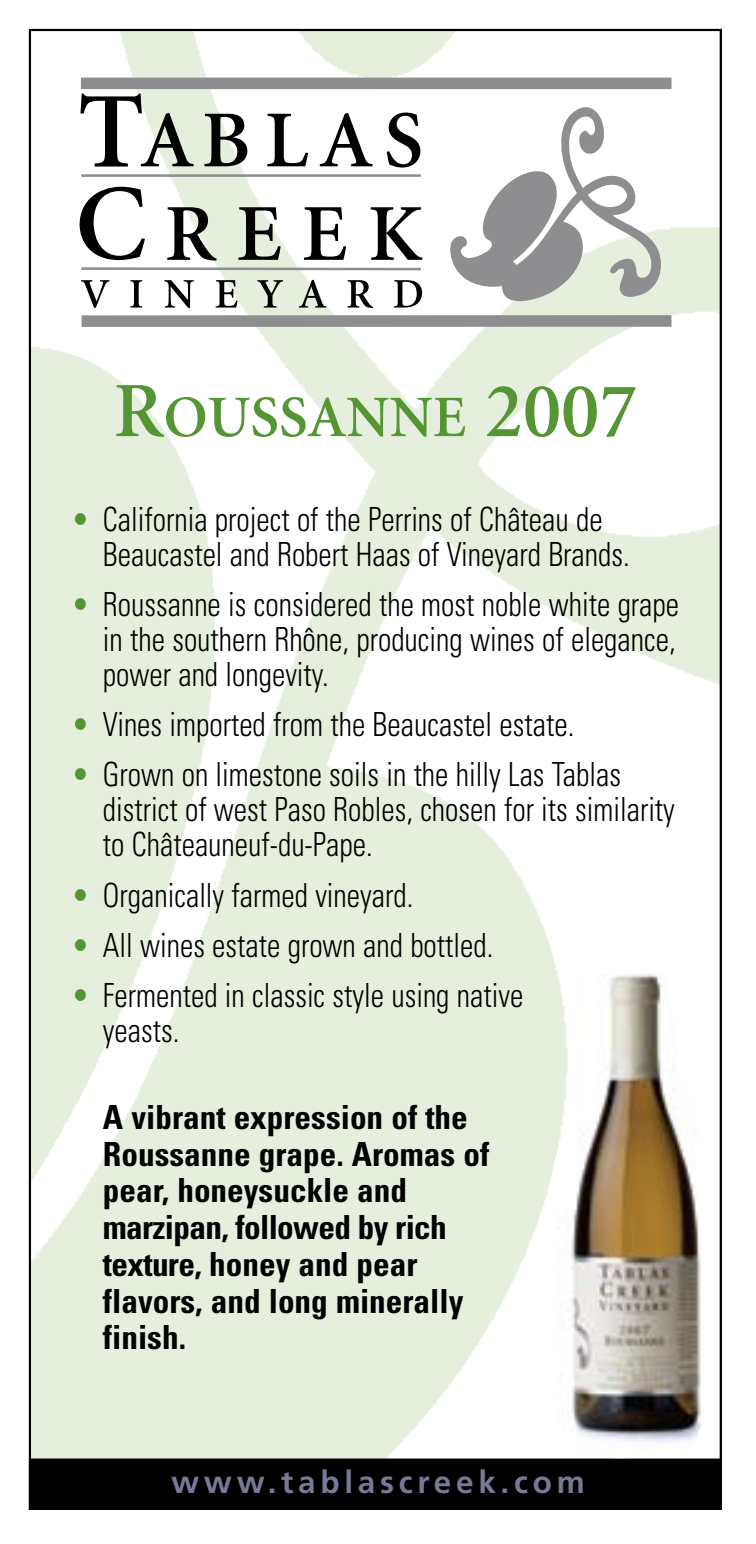
<style>
.page{position:relative;width:756px;height:1544px;background:#fff}
.page>*{position:absolute;margin:0;border:0;box-sizing:border-box;transform-origin:0 0}
.t1{font:600 58.8px "Minion";color:#559534}
.t2{font:300 condensed 33.25px/35px "Univers";color:#000;scale:.9 1}
.t3{font:700 condensed 33.25px/36.8px "Univers";color:#000}
.t4{font:700 31.5px "Frutiger";letter-spacing:.15em;color:#777a95}
.s1{font-size:78.4px}
.s2{color:#559534}
</style>
<div class="page">
<img style="left:32px;top:32px;width:687px;height:1426px">
<div style="left:30px;top:1459px;width:691px;height:49px;background:#000"></div>
<div style="left:29px;top:1458px;width:693px;height:51px;border:2px solid #000"></div>
<img style="left:541px;top:971px;width:165px;height:485px">
<div style="left:82px;top:315px;width:589px;height:12px;background:#8e8e91"></div>
<svg style="left:80px;top:94px;width:114px;height:72px"></svg>
<svg style="left:205px;top:114px;width:42px;height:52px"></svg>
<svg style="left:267px;top:114px;width:41px;height:52px"></svg>
<svg style="left:320px;top:113px;width:52px;height:53px"></svg>
<svg style="left:387px;top:113px;width:33px;height:54px"></svg>
<svg style="left:81px;top:280px;width:29px;height:28px"></svg>
<svg style="left:130px;top:280px;width:12px;height:27px"></svg>
<svg style="left:164px;top:280px;width:30px;height:28px"></svg>
<svg style="left:216px;top:280px;width:22px;height:27px"></svg>
<svg style="left:257px;top:280px;width:26px;height:27px"></svg>
<svg style="left:299px;top:280px;width:27px;height:27px"></svg>
<svg style="left:347px;top:280px;width:26px;height:28px"></svg>
<svg style="left:394px;top:280px;width:28px;height:27px"></svg>
<div style="left:81px;top:78px;width:590px;height:11px;background:#8e8e91"></div>
<hr style="left:81px;top:267px;width:340px;height:3px;background:#8e8e91">
<hr style="left:81px;top:174px;width:340px;height:3px;background:#8e8e91">
<svg style="left:80px;top:187px;width:65px;height:73px"></svg>
<svg style="left:167px;top:207px;width:50px;height:54px"></svg>
<svg style="left:238px;top:207px;width:43px;height:53px;background:#91958d"></svg>
<svg style="left:304px;top:207px;width:42px;height:53px"></svg>
<svg style="left:371px;top:207px;width:51px;height:53px"></svg>
<svg style="left:449px;top:105px;width:216px;height:200px"></svg>
<h1 class="t1" style="left:114px;top:387px;width:525px"><span class="s1">R</span>OUSSANNE <span class="s1">2007</span></h1>
<p class="t2" style="left:103px;top:501px;width:587px;text-indent:-32px"><span class="s2">•</span> California project of the Perrins of Château de<br>Beaucastel and Robert Haas of Vineyard Brands.</p>
<p class="t2" style="left:103px;top:586px;width:642px;text-align:justify;text-indent:-32px"><span class="s2">•</span> Roussanne is considered the most noble white grape in the southern Rhône, producing wines of elegance, power and longevity.</p>
<p class="t2" style="left:71px;top:706px;width:560px"><span class="s2">•</span> Vines imported from the Beaucastel estate.</p>
<p class="t2" style="left:103px;top:757px;width:637px;text-indent:-32px"><span class="s2">•</span> Grown on limestone soils in the hilly Las Tablas district of west Paso Robles, chosen for its similarity to Châteauneuf-du-Pape.</p>
<p class="t2" style="left:71px;top:877px;width:381px"><span class="s2">•</span> Organically farmed vineyard.</p>
<p class="t2" style="left:71px;top:927px;width:470px"><span class="s2">•</span> All wines estate grown and bottled.</p>
<p class="t2" style="left:103px;top:977px;width:469px;text-indent:-32px"><span class="s2">•</span> Fermented in classic style using native yeasts.</p>
<p class="t3" style="left:103px;top:1098px;width:388px">A vibrant expression of the<br>Roussanne grape. Aromas of pear, honeysuckle and marzipan, followed by rich texture, honey and pear flavors, and long minerally finish.</p>
<p class="t4" style="left:171px;top:1463px;width:415px">www.tablascreek.com</p>
</div>
